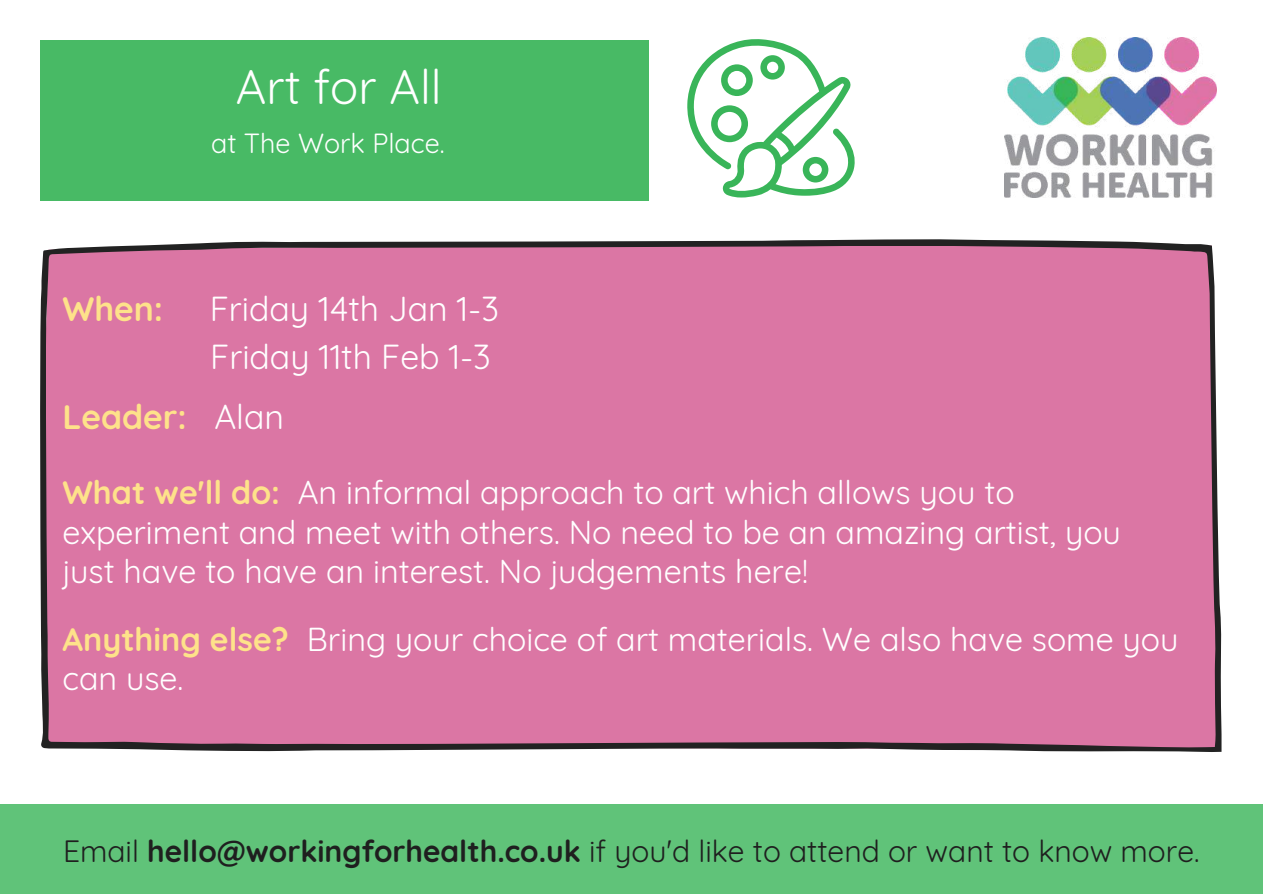
<style>
.page{position:relative;width:1263px;height:894px;background:#fff}
.page>*{position:absolute;margin:0;border:0;box-sizing:border-box;transform-origin:0 0}
.t1{font:47.25px "Quicksand";color:#fff}
.t2{font:33.9px/47.2px "Quicksand";color:#fff}
.t3{font:700 33.9px "Quicksand";color:#fee28a}
.t4{font:32.4px/39.3px "Quicksand";color:#fff}
.t5{font:30px "Quicksand";color:#1f1f1f}
.t6{font:27px "Quicksand";color:#fff}
.s1{font-weight:400;color:#fff}
.s2{font-weight:700;color:#fee28a}
.s3{font-weight:700}
</style>
<div class="page">
<div style="left:40px;top:239px;width:1182px;height:513px;background:#db76a4"></div>
<div style="left:40px;top:40px;width:609px;height:161px;background:#48ba65"></div>
<img style="left:1005px;top:38px;width:211px;height:159px">
<div style="left:0;top:803px;width:1263px;height:90px;background:#60c379"></div>
<svg style="left:687px;top:39px;width:168px;height:158px"></svg>
<h1 class="t1" style="left:236px;top:57px;width:207px">Art for All</h1>
<p class="t6" style="left:211px;top:126px;width:235px">at The Work Place.</p>
<p class="t3" style="left:62px;top:287px;width:102px">When:</p>
<p class="t2" style="left:210px;top:285px;width:291px">Friday 14th Jan 1-3<br>Friday 11th Feb 1-3</p>
<p class="t3" style="left:62px;top:395px;width:223px">Leader: <span class="s1">Alan</span></p>
<p class="t4" style="left:62px;top:472px;width:1060px"><span class="s2">What we'll do:</span> An informal approach to art which allows you to experiment and meet with others. No need to be an amazing artist, you just have to have an interest. No judgements here!</p>
<p class="t4" style="left:62px;top:620px;width:1118px;line-height:38.2px"><span class="s2">Anything else?</span> Bring your choice of art materials. We also have some you can use.</p>
<p class="t5" style="left:63px;top:831px;width:1138px">Email <span class="s3">hello@workingforhealth.co.uk</span> if you'd like to attend or want to know more.</p>
</div>
